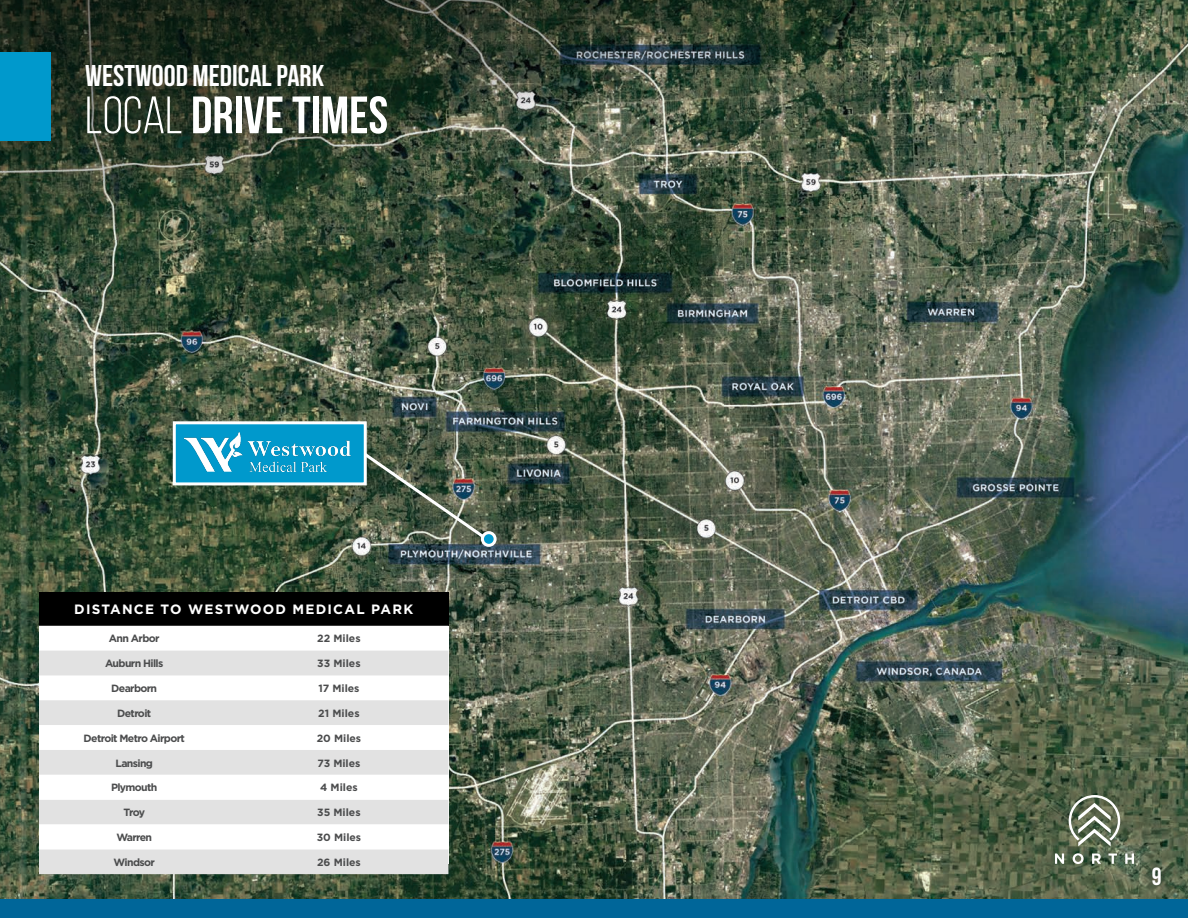
<style>
.page{position:relative;width:1188px;height:918px;background:#fff}
.page>*{position:absolute;margin:0;border:0;box-sizing:border-box;transform-origin:0 0}
.t1{font:700 52.5px "Bebas Neue";color:#fff}
.t2{font:700 30px "Bebas Neue";color:#fff}
.t3{font:700 24.75px "Bebas Neue";color:#fff}
.t4{font:700 13.5px "Gotham";letter-spacing:.09em;color:#fff}
.t5{font:700 10.5px "Gotham";letter-spacing:-.06em;color:#4b4c4d}
.s1{font-weight:400}
</style>
<div class="page">
<img style="left:0;top:0;width:1188px;height:900px">
<div style="left:39px;top:592px;width:409px;height:34px;background:#000"></div>
<svg style="left:39px;top:626px;width:409px;height:25px"></svg>
<svg style="left:39px;top:651px;width:409px;height:223px;fill:#e2e2e2"></svg>
<svg style="left:39px;top:725px;width:409px;height:124px"></svg>
<svg style="left:0;top:0;width:1138px;height:277px;background:#43533f"></svg>
<div style="left:68px;top:47px;width:336px;height:105px;background:#231f20;opacity:.5"></div>
<div style="left:0;top:53px;width:51px;height:88px;background:#09c"></div>
<svg style="left:1069px;top:795px;width:51px;height:51px"></svg>
<svg style="left:1055px;top:854px;width:9px;height:10px"></svg>
<svg style="left:1073px;top:853px;width:11px;height:11px"></svg>
<svg style="left:1092px;top:854px;width:9px;height:10px"></svg>
<svg style="left:1108px;top:854px;width:9px;height:10px"></svg>
<svg style="left:1125px;top:854px;width:9px;height:10px"></svg>
<div style="left:0;top:900px;width:1188px;height:18px;background:#069"></div>
<img style="left:356px;top:447px;width:131px;height:93px">
<div style="left:485px;top:535px;width:7px;height:8px;background:#09c;border-radius:50%"></div>
<div style="left:484px;top:534px;width:10px;height:10px;border:3px solid #09c;border-radius:50%"></div>
<div style="left:481px;top:531px;width:16px;height:16px;border:3px solid #fff;border-radius:50%"></div>
<div style="left:1140px;top:855px;width:33px;height:42px;background:#231f20;opacity:.75"></div>
<div style="left:173px;top:421px;width:194px;height:64px;background:#09c;border:3px solid #fff"></div>
<img style="left:185px;top:433px;width:166px;height:39px">
<p class="t2" style="left:85px;top:59px;width:240px">WESTWOOD MEDICAL PARK</p>
<p class="t1" style="left:85px;top:86px;width:304px"><span class="s1">LOCAL</span> DRIVE TIMES</p>
<p class="t4" style="left:74px;top:601px;width:340px">DISTANCE TO WESTWOOD MEDICAL PARK</p>
<p class="t5" style="left:109px;top:632px;width:52px">Ann Arbor</p>
<p class="t5" style="left:317px;top:632px;width:45px">22 Miles</p>
<p class="t5" style="left:105px;top:657px;width:60px">Auburn Hills</p>
<p class="t5" style="left:317px;top:657px;width:45px">33 Miles</p>
<p class="t5" style="left:111px;top:681px;width:47px">Dearborn</p>
<p class="t5" style="left:318px;top:681px;width:43px">17 Miles</p>
<p class="t5" style="left:117px;top:706px;width:35px">Detroit</p>
<p class="t5" style="left:318px;top:706px;width:43px">21 Miles</p>
<p class="t5" style="left:84px;top:731px;width:103px">Detroit Metro Airport</p>
<p class="t5" style="left:317px;top:731px;width:46px">20 Miles</p>
<p class="t5" style="left:115px;top:756px;width:39px">Lansing</p>
<p class="t5" style="left:317px;top:756px;width:45px">73 Miles</p>
<p class="t5" style="left:111px;top:781px;width:48px">Plymouth</p>
<p class="t5" style="left:320px;top:781px;width:39px">4 Miles</p>
<p class="t5" style="left:124px;top:806px;width:23px">Troy</p>
<p class="t5" style="left:317px;top:806px;width:45px">35 Miles</p>
<p class="t5" style="left:116px;top:830px;width:37px">Warren</p>
<p class="t5" style="left:317px;top:830px;width:46px">30 Miles</p>
<p class="t5" style="left:114px;top:855px;width:43px">Windsor</p>
<p class="t5" style="left:317px;top:855px;width:45px">26 Miles</p>
<p class="t3" style="left:1152px;top:863px;width:11px">9</p>
</div>
